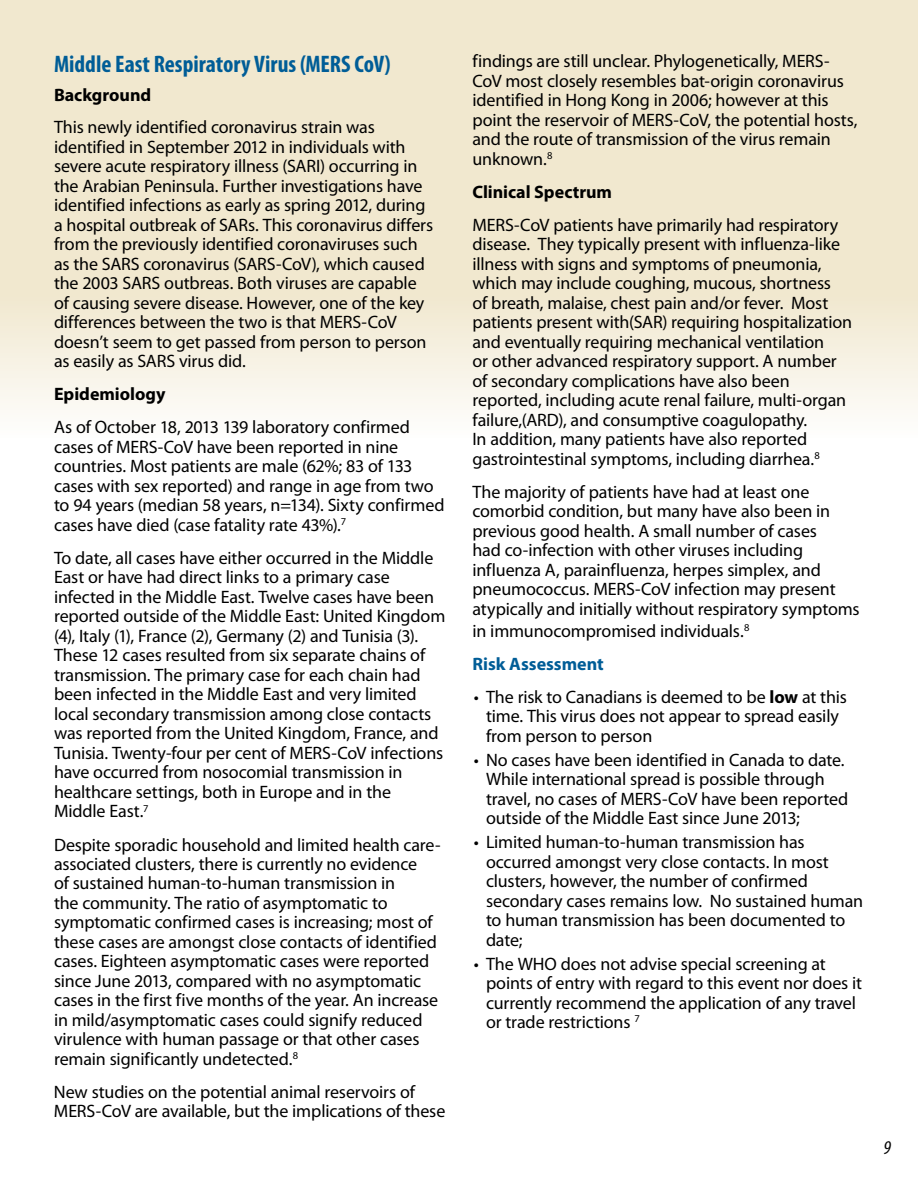
<style>
.page{position:relative;width:918px;height:1188px;background:#fff}
.page>*{position:absolute;margin:0;border:0;box-sizing:border-box;transform-origin:0 0}
.t1{font:700 condensed 24px "Myriad Pro";color:#005d97}
.t2{font:italic condensed 19.5px "Myriad Pro";color:#000}
.t3{font:18px/19.5px "Myriad Pro";letter-spacing:-.01em;color:#000}
.t4{font:700 18px "Myriad Pro";color:#000}
.s1{font-weight:700;color:#005d97}
.s2{font-weight:700}
</style>
<div class="page">
<svg style="left:0;top:0;width:918px;height:410px;background:#f2ead4"></svg>
<h1 class="t1" style="left:54px;top:49px;width:338px">Middle East Respiratory Virus (MERS CoV)</h1>
<p class="t4" style="left:54px;top:83px;width:99px">Background</p>
<p class="t3" style="left:54px;top:118px;width:381px">This newly identified coronavirus strain was identified in September 2012 in individuals with severe acute respiratory illness (SARI) occurring in the Arabian Peninsula. Further investigations have identified infections as early as spring 2012, during a hospital outbreak of SARs. This coronavirus differs from the previously identified coronaviruses such as the SARS coronavirus (SARS-CoV), which caused the 2003 SARS outbreas. Both viruses are capable of causing severe disease. However, one of the key differences between the two is that MERS-CoV doesn’t seem to get passed from person to person as easily as SARS virus did.</p>
<p class="t4" style="left:54px;top:383px;width:113px">Epidemiology</p>
<p class="t3" style="left:54px;top:418px;width:392px">As of October 18, 2013 139 laboratory confirmed cases of MERS-CoV have been reported in nine countries. Most patients are male (62%; 83 of 133 cases with sex reported) and range in age from two to 94 years (median 58 years, n=134). Sixty confirmed cases have died (case fatality rate 43%).<sup>7</sup></p>
<p class="t3" style="left:54px;top:549px;width:393px">To date, all cases have either occurred in the Middle East or have had direct links to a primary case infected in the Middle East. Twelve cases have been reported outside of the Middle East: United Kingdom (4), Italy (1), France (2), Germany (2) and Tunisia (3).<br>These 12 cases resulted from six separate chains of transmission. The primary case for each chain had been infected in the Middle East and very limited local secondary transmission among close contacts was reported from the United Kingdom, France, and Tunisia. Twenty-four per cent of MERS-CoV infections have occurred from nosocomial transmission in healthcare settings, both in Europe and in the Middle East.<sup>7</sup></p>
<p class="t3" style="left:54px;top:835px;width:388px">Despite sporadic household and limited health care&shy;associated clusters, there is currently no evidence<br>of sustained human-to-human transmission in<br>the community. The ratio of asymptomatic to symptomatic confirmed cases is increasing; most of these cases are amongst close contacts of identified cases. Eighteen asymptomatic cases were reported since June 2013, compared with no asymptomatic cases in the first five months of the year. An increase in mild/asymptomatic cases could signify reduced virulence with human passage or that other cases remain significantly undetected.<sup>8</sup></p>
<p class="t3" style="left:54px;top:1083px;width:393px">New studies on the potential animal reservoirs of<br>MERS-CoV are available, but the implications of these</p>
<p class="t3" style="left:472px;top:52px;width:387px">findings are still unclear. Phylogenetically, MERS-CoV most closely resembles bat-origin coronavirus identified in Hong Kong in 2006; however at this point the reservoir of MERS-CoV, the potential hosts, and the route of transmission of the virus remain unknown.<sup>8</sup></p>
<p class="t4" style="left:472px;top:180px;width:141px">Clinical Spectrum</p>
<p class="t3" style="left:472px;top:216px;width:381px">MERS-CoV patients have primarily had respiratory disease. They typically present with influenza-like illness with signs and symptoms of pneumonia, which may include coughing, mucous, shortness<br>of breath, malaise, chest pain and/or fever. Most patients present with(SAR) requiring hospitalization and eventually requiring mechanical ventilation<br>or other advanced respiratory support. A number of secondary complications have also been reported, including acute renal failure, multi-organ failure,(ARD), and consumptive coagulopathy.<br>In addition, many patients have also reported gastrointestinal symptoms, including diarrhea.<sup>8</sup></p>
<p class="t3" style="left:472px;top:483px;width:389px">The majority of patients have had at least one comorbid condition, but many have also been in previous good health. A small number of cases<br>had co-infection with other viruses including influenza A, parainfluenza, herpes simplex, and pneumococcus. MERS-CoV infection may present atypically and initially without respiratory symptoms</p>
<p class="t3" style="left:472px;top:614px;width:278px;line-height:33px">in immunocompromised individuals.<sup>8<br></sup><span class="s1">Risk Assessment</span></p>
<p class="t3" style="left:486px;top:687px;width:362px;text-indent:-12px">• The risk to Canadians is deemed to be <span class="s2">low</span> at this time. This virus does not appear to spread easily from person to person</p>
<p class="t3" style="left:486px;top:750px;width:364px;text-indent:-12px">• No cases have been identified in Canada to date.<br>While international spread is possible through travel, no cases of MERS-CoV have been reported outside of the Middle East since June 2013;</p>
<p class="t3" style="left:486px;top:833px;width:379px;text-indent:-12px">• Limited human-to-human transmission has occurred amongst very close contacts. In most clusters, however, the number of confirmed secondary cases remains low. No sustained human to human transmission has been documented to date;</p>
<p class="t3" style="left:486px;top:954px;width:378px;text-indent:-12px">• The WHO does not advise special screening at points of entry with regard to this event nor does it currently recommend the application of any travel or trade restrictions <sup>7</sup></p>
<p class="t2" style="left:883px;top:1136px;width:9px">9</p>
</div>
